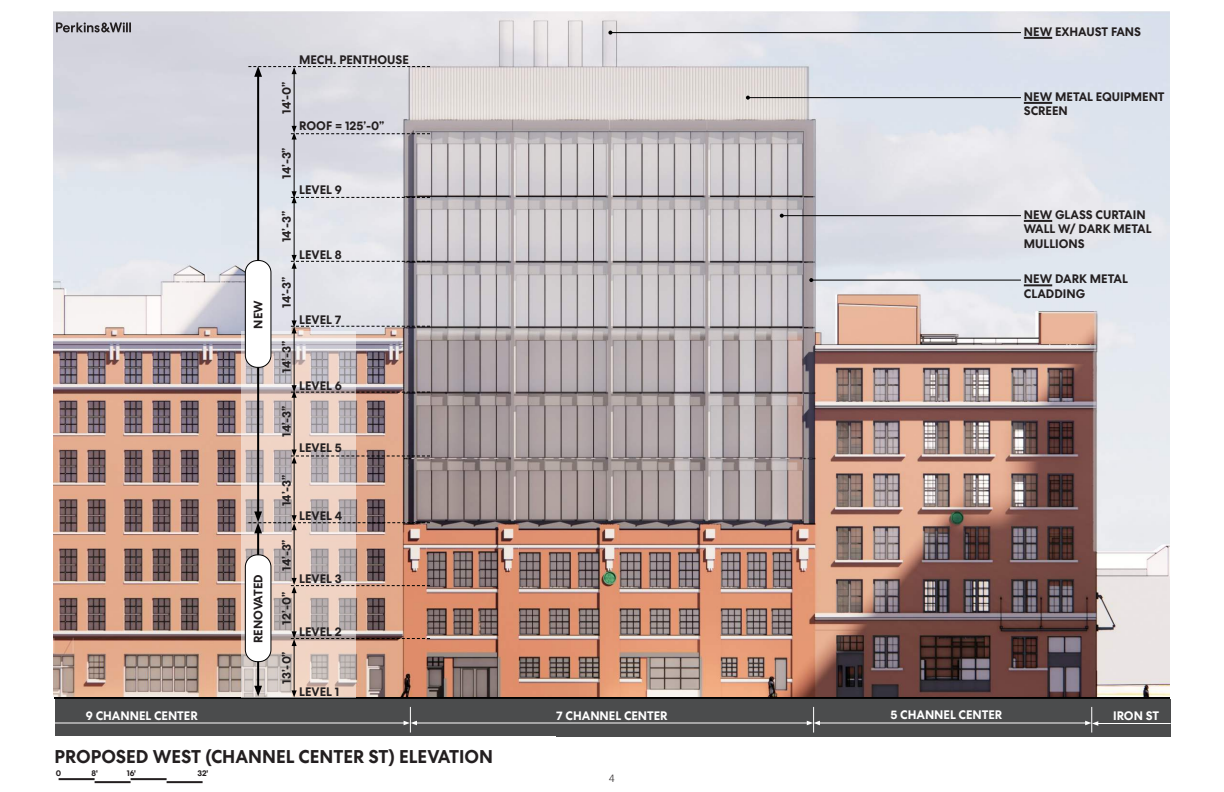
<style>
.page{position:relative;width:1224px;height:792px;background:#fff}
.page>*{position:absolute;margin:0;border:0;box-sizing:border-box;transform-origin:0 0}
.report-section-headi{font:700 18px "PW Centra No 2";color:#231f20}
.report-section-headi-2{font:700 12px/14.4px "PW Centra No 2";color:#231f20}
.report-section-headi-3{font:700 12px "PW Centra No 2";color:#fff}
.t1{font:300 10px "Trade Gothic";color:#231f20}
.report-section-headi-4{font:700 8px "PW Centra No 2";color:#231f20}
</style>
<div class="page">
<div style="left:55px;top:699px;width:1116px;height:37px;background:#4b4c4d"></div>
<hr style="left:54px;top:697px;width:1116px;height:2px;background:#000">
<img style="left:53px;top:12px;width:1117px;height:685px">
<svg style="left:241px;top:332px;width:115px;height:366px;background:#d3c2bb"></svg>
<hr style="left:782px;top:215px;width:239px;height:1px;background:#000">
<svg style="left:780px;top:214px;width:4px;height:4px"></svg>
<hr style="left:811px;top:280px;width:210px;height:1px;background:#000">
<svg style="left:809px;top:278px;width:4px;height:4px"></svg>
<hr style="left:748px;top:97px;width:273px;height:1px;background:#000">
<svg style="left:746px;top:96px;width:4px;height:4px"></svg>
<hr style="left:610px;top:32px;width:411px;height:1px;background:#000">
<svg style="left:608px;top:31px;width:4px;height:4px"></svg>
<hr style="left:1024px;top:220px;width:28px;height:2px;background:#231f20">
<hr style="left:1024px;top:284px;width:28px;height:2px;background:#231f20">
<hr style="left:1024px;top:102px;width:28px;height:2px;background:#231f20">
<hr style="left:1024px;top:37px;width:28px;height:2px;background:#231f20">
<hr style="left:59px;top:778px;width:36px;height:2px;background:#231f20">
<hr style="left:131px;top:778px;width:36px;height:2px;background:#231f20">
<hr style="left:95px;top:781px;width:36px;height:2px;background:#231f20">
<hr style="left:167px;top:781px;width:36px;height:2px;background:#231f20">
<hr style="left:294px;top:644px;width:1px;height:48px;background:#000">
<svg style="left:292px;top:690px;width:5px;height:7px"></svg>
<hr style="left:294px;top:592px;width:1px;height:41px;background:#000">
<svg style="left:291px;top:631px;width:139px;height:15px;background:#bc9a8d"></svg>
<hr style="left:294px;top:529px;width:1px;height:50px;background:#000">
<svg style="left:291px;top:578px;width:139px;height:15px;background:#cfa795"></svg>
<hr style="left:294px;top:462px;width:1px;height:55px;background:#000">
<hr style="left:294px;top:396px;width:1px;height:55px;background:#000">
<svg style="left:291px;top:449px;width:139px;height:15px;background:#a7918b"></svg>
<hr style="left:294px;top:332px;width:1px;height:55px;background:#000">
<svg style="left:291px;top:385px;width:139px;height:13px;background:#aa9795"></svg>
<hr style="left:294px;top:267px;width:1px;height:55px;background:#000">
<svg style="left:291px;top:320px;width:139px;height:13px;background:#c2bdc2"></svg>
<hr style="left:294px;top:202px;width:1px;height:54px;background:#000">
<svg style="left:291px;top:255px;width:139px;height:14px;background:#c9c8ce"></svg>
<hr style="left:294px;top:138px;width:1px;height:55px;background:#000">
<svg style="left:291px;top:191px;width:139px;height:12px;background:#c6c6cb"></svg>
<hr style="left:294px;top:73px;width:1px;height:54px;background:#000">
<svg style="left:291px;top:126px;width:139px;height:14px;background:#c1c0c8"></svg>
<hr style="left:55px;top:723px;width:350px;height:1px;background:#fff">
<hr style="left:818px;top:723px;width:269px;height:1px;background:#fff">
<hr style="left:1097px;top:723px;width:74px;height:1px;background:#fff">
<svg style="left:1085px;top:707px;width:13px;height:26px"></svg>
<hr style="left:415px;top:723px;width:393px;height:1px;background:#fff">
<svg style="left:404px;top:707px;width:13px;height:26px"></svg>
<svg style="left:807px;top:707px;width:13px;height:26px"></svg>
<hr style="left:257px;top:530px;width:2px;height:160px;background:#000">
<svg style="left:254px;top:686px;width:8px;height:10px"></svg>
<hr style="left:257px;top:73px;width:2px;height:442px;background:#000">
<svg style="left:248px;top:511px;width:182px;height:22px;background:#ae9791"></svg>
<svg style="left:248px;top:66px;width:182px;height:11px;background:#c7c6cc"></svg>
<div style="left:245px;top:555px;width:26px;height:107px;background:#fff;border-radius:12px"></div>
<div style="left:245px;top:554px;width:26px;height:108px;border:1px solid #000;border-radius:12px"></div>
<div style="left:245px;top:261px;width:26px;height:106px;background:#fff;border-radius:12px"></div>
<div style="left:245px;top:260px;width:26px;height:108px;border:1px solid #000;border-radius:12px"></div>
<svg style="left:56px;top:22px;width:75px;height:10px"></svg>
<p class="report-section-headi-2" style="left:251px;top:329px;width:30px;rotate:-90deg">NEW</p>
<p class="report-section-headi-2" style="left:251px;top:643px;width:70px;rotate:-90deg">RENOVATED</p>
<p class="report-section-headi-2" style="left:280px;top:114px;width:34px;rotate:-90deg">14’-0”</p>
<p class="report-section-headi-2" style="left:280px;top:179px;width:33px;rotate:-90deg">14’-3”</p>
<p class="report-section-headi-2" style="left:280px;top:242px;width:33px;rotate:-90deg">14’-3”</p>
<p class="report-section-headi-2" style="left:280px;top:308px;width:33px;rotate:-90deg">14’-3”</p>
<p class="report-section-headi-2" style="left:280px;top:373px;width:33px;rotate:-90deg">14’-3”</p>
<p class="report-section-headi-2" style="left:280px;top:437px;width:33px;rotate:-90deg">14’-3”</p>
<p class="report-section-headi-2" style="left:280px;top:506px;width:33px;rotate:-90deg">14’-3”</p>
<p class="report-section-headi-2" style="left:280px;top:571px;width:33px;rotate:-90deg">14’-3”</p>
<p class="report-section-headi-2" style="left:280px;top:625px;width:34px;rotate:-90deg">12’-0”</p>
<p class="report-section-headi-2" style="left:280px;top:684px;width:34px;rotate:-90deg">13’-0”</p>
<p class="report-section-headi-2" style="left:299px;top:53px;width:111px">MECH. PENTHOUSE</p>
<p class="report-section-headi-2" style="left:299px;top:119px;width:87px">ROOF = 125’-0”</p>
<p class="report-section-headi-2" style="left:299px;top:183px;width:44px">LEVEL 9</p>
<p class="report-section-headi-2" style="left:299px;top:248px;width:44px">LEVEL 8</p>
<p class="report-section-headi-2" style="left:299px;top:313px;width:44px">LEVEL 7</p>
<p class="report-section-headi-2" style="left:299px;top:379px;width:44px">LEVEL 6</p>
<p class="report-section-headi-2" style="left:299px;top:441px;width:44px">LEVEL 5</p>
<p class="report-section-headi-2" style="left:299px;top:509px;width:44px">LEVEL 4</p>
<p class="report-section-headi-2" style="left:299px;top:572px;width:44px">LEVEL 3</p>
<p class="report-section-headi-2" style="left:299px;top:625px;width:44px">LEVEL 2</p>
<p class="report-section-headi-2" style="left:299px;top:685px;width:42px">LEVEL 1</p>
<p class="report-section-headi-2" style="left:1024px;top:25px;width:119px">NEW EXHAUST FANS</p>
<p class="report-section-headi-2" style="left:1024px;top:90px;width:142px">NEW METAL EQUIPMENT<br>SCREEN</p>
<p class="report-section-headi-2" style="left:1024px;top:208px;width:129px">NEW GLASS CURTAIN<br>WALL W/ DARK METAL<br>MULLIONS</p>
<p class="report-section-headi-2" style="left:1024px;top:272px;width:106px">NEW DARK METAL<br>CLADDING</p>
<p class="report-section-headi-3" style="left:86px;top:708px;width:114px">9 CHANNEL CENTER</p>
<p class="report-section-headi-3" style="left:556px;top:708px;width:113px">7 CHANNEL CENTER</p>
<p class="report-section-headi-3" style="left:890px;top:708px;width:113px">5 CHANNEL CENTER</p>
<p class="report-section-headi-3" style="left:1113px;top:708px;width:48px">IRON ST</p>
<p class="report-section-headi" style="left:54px;top:746px;width:440px">PROPOSED WEST (CHANNEL CENTER ST) ELEVATION</p>
<p class="report-section-headi-4" style="left:56px;top:769px;width:7px">0</p>
<p class="report-section-headi-4" style="left:91px;top:769px;width:8px">8'</p>
<p class="report-section-headi-4" style="left:127px;top:769px;width:11px">16'</p>
<p class="report-section-headi-4" style="left:197px;top:769px;width:13px">32'</p>
<p class="t1" style="left:609px;top:773px;width:7px">4</p>
</div>
